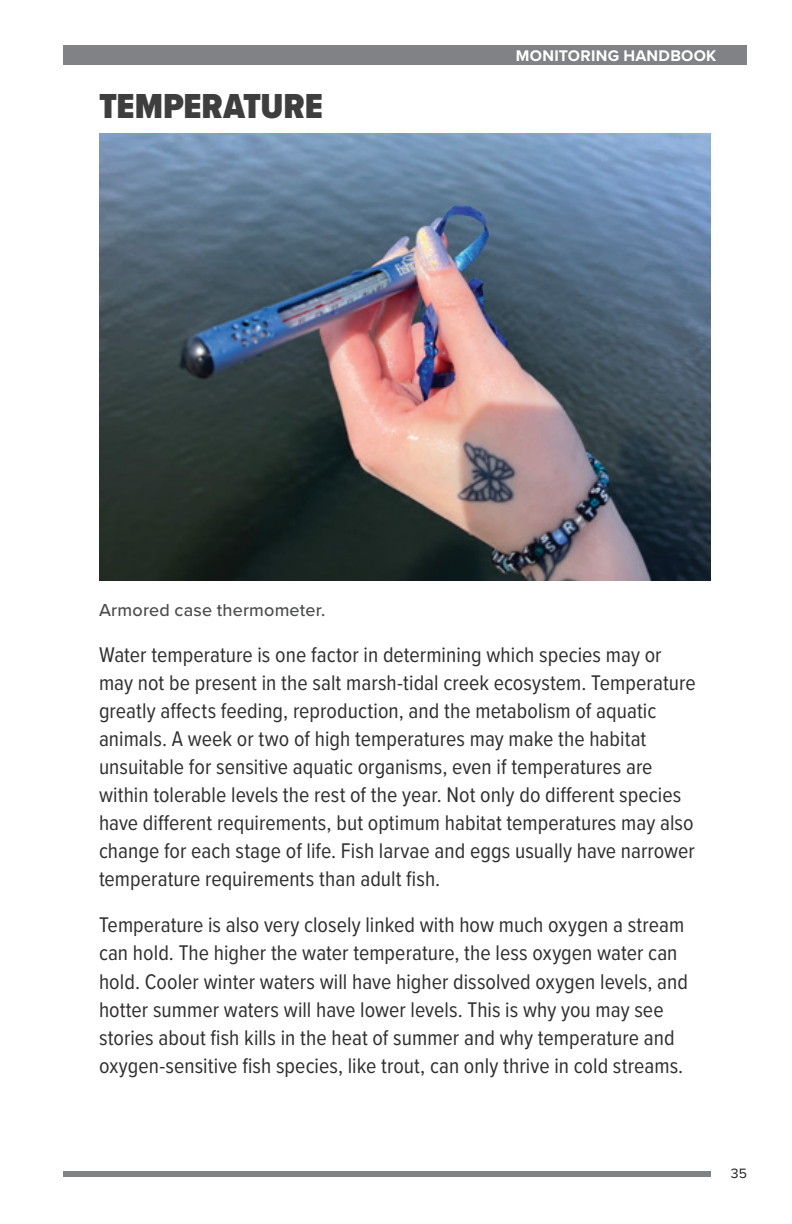
<style>
.page{position:relative;width:792px;height:1224px;background:#fff}
.page>*{position:absolute;margin:0;border:0;box-sizing:border-box;transform-origin:0 0}
.t1{font:900 36px "Proxima Nova Cond";letter-spacing:-.005em;color:#3e3e3f}
.t2{font:22px/28px "Proxima Nova Cond";color:#312f30}
.t3{font:500 18px "Proxima Nova";letter-spacing:.01em;color:#4b4c4d}
.t4{font:700 16px "Proxima Nova";letter-spacing:.02em;color:#fff}
.t5{font:14px "Proxima Nova";color:#231f20}
</style>
<div class="page">
<div style="left:63px;top:45px;width:684px;height:20px;background:#808285"></div>
<div style="left:63px;top:1172px;width:648px;height:5px;background:#808285"></div>
<img style="left:99px;top:134px;width:612px;height:447px">
<h1 class="t1" style="left:99px;top:80px;width:225px">TEMPERATURE</h1>
<p class="t4" style="left:516px;top:44px;width:202px">MONITORING HANDBOOK</p>
<p class="t3" style="left:99px;top:597px;width:228px">Armored case thermometer.</p>
<p class="t2" style="left:99px;top:640px;width:598px">Water temperature is one factor in determining which species may or may not be present in the salt marsh-tidal creek ecosystem. Temperature greatly affects feeding, reproduction, and the metabolism of aquatic animals. A week or two of high temperatures may make the habitat unsuitable for sensitive aquatic organisms, even if temperatures are within tolerable levels the rest of the year. Not only do different species have different requirements, but optimum habitat temperatures may also change for each stage of life. Fish larvae and eggs usually have narrower temperature requirements than adult fish.</p>
<p class="t2" style="left:99px;top:910px;width:590px">Temperature is also very closely linked with how much oxygen a stream can hold. The higher the water temperature, the less oxygen water can hold. Cooler winter waters will have higher dissolved oxygen levels, and hotter summer waters will have lower levels. This is why you may see stories about fish kills in the heat of summer and why temperature and oxygen-sensitive fish species, like trout, can only thrive in cold streams.</p>
<p class="t5" style="left:731px;top:1163px;width:18px">35</p>
</div>
